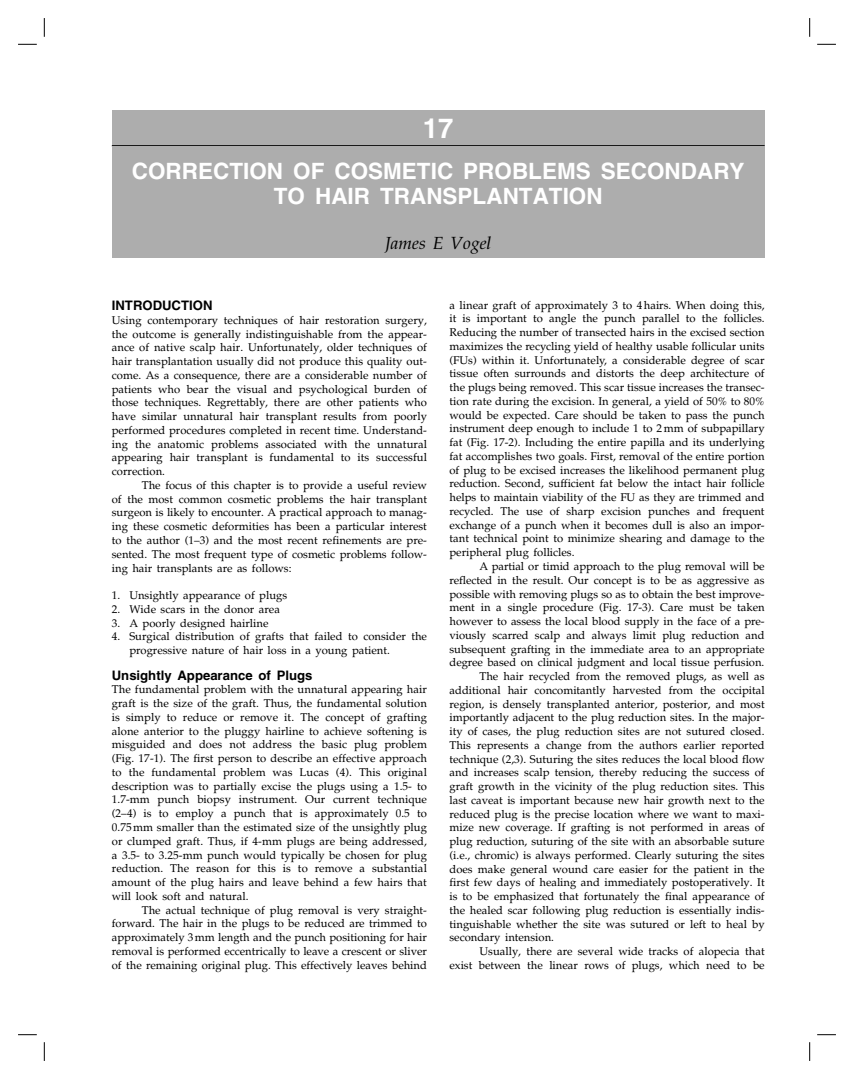
<style>
.page{position:relative;width:854px;height:1079px;background:#fff}
.page>*{position:absolute;margin:0;border:0;box-sizing:border-box;transform-origin:0 0}
.t1{font:700 27.5px "Helvetica";color:#fff}
.t2{font:700 22.5px/25px "Helvetica";color:#fff;text-align:center}
.t3{font:italic 17.5px "Palatino";color:#000}
.t4{font:700 13.12px "Helvetica";color:#000}
.t5{font:11.25px/13.8px "Palatino";color:#000;text-align:justify}
</style>
<div class="page">
<div style="left:112px;top:111px;width:652px;height:36px;background:#adadad"></div>
<hr style="left:112px;top:145px;width:652px;height:1px;background:#000">
<div style="left:112px;top:146px;width:652px;height:112px;background:#adadad"></div>
<svg style="left:18px;top:44px;width:19px;height:1px"></svg>
<svg style="left:817px;top:44px;width:19px;height:1px"></svg>
<svg style="left:18px;top:1034px;width:19px;height:1px"></svg>
<svg style="left:817px;top:1034px;width:19px;height:1px"></svg>
<svg style="left:44px;top:18px;width:1px;height:19px"></svg>
<svg style="left:44px;top:1042px;width:1px;height:19px"></svg>
<svg style="left:809px;top:18px;width:1px;height:19px"></svg>
<svg style="left:809px;top:1042px;width:1px;height:19px"></svg>
<h1 class="t1" style="left:423px;top:118px;width:32px">17</h1>
<h2 class="t2" style="left:132px;top:161px;width:614px">CORRECTION OF COSMETIC PROBLEMS SECONDARY<br>TO HAIR TRANSPLANTATION</h2>
<h3 class="t3" style="left:385px;top:236px;width:108px">James E Vogel</h3>
<p class="t4" style="left:112px;top:301px;width:102px">INTRODUCTION</p>
<p class="t5" style="left:112px;top:314px;width:317px">Using contemporary techniques of hair restoration surgery, the outcome is generally indistinguishable from the appear&shy;ance of native scalp hair. Unfortunately, older techniques of hair transplantation usually did not produce this quality out&shy;come. As a consequence, there are a considerable number of patients who bear the visual and psychological burden of those techniques. Regrettably, there are other patients who have similar unnatural hair transplant results from poorly performed procedures completed in recent time. Understand&shy;ing the anatomic problems associated with the unnatural appearing hair transplant is fundamental to its successful correction.</p>
<p class="t5" style="left:112px;top:479px;width:317px;text-indent:30px">The focus of this chapter is to provide a useful review of the most common cosmetic problems the hair transplant surgeon is likely to encounter. A practical approach to manag&shy;ing these cosmetic deformities has been a particular interest to the author ( 1–3 ) and the most recent refinements are pre&shy;sented. The most frequent type of cosmetic problems follow&shy;ing hair transplants are as follows:</p>
<p class="t5" style="left:112px;top:589px;width:177px">1. Unsightly appearance of plugs</p>
<p class="t5" style="left:112px;top:603px;width:170px">2. Wide scars in the donor area</p>
<p class="t5" style="left:112px;top:617px;width:158px">3. A poorly designed hairline</p>
<p class="t5" style="left:129px;top:631px;width:299px;text-indent:-18px">4. Surgical distribution of grafts that failed to consider the progressive nature of hair loss in a young patient.</p>
<p class="t4" style="left:112px;top:670px;width:202px">Unsightly Appearance of Plugs</p>
<p class="t5" style="left:112px;top:684px;width:316px">The fundamental problem with the unnatural appearing hair graft is the size of the graft. Thus, the fundamental solution is simply to reduce or remove it. The concept of grafting alone anterior to the pluggy hairline to achieve softening is misguided and does not address the basic plug problem ( Fig. 17-1 ). The first person to describe an effective approach to the fundamental problem was Lucas ( 4 ). This original description was to partially excise the plugs using a 1.5- to 1.7-mm punch biopsy instrument. Our current technique ( 2–4 ) is to employ a punch that is approximately 0.5 to 0.75 mm smaller than the estimated size of the unsightly plug or clumped graft. Thus, if 4-mm plugs are being addressed, a 3.5- to 3.25-mm punch would typically be chosen for plug reduction. The reason for this is to remove a substantial amount of the plug hairs and leave behind a few hairs that will look soft and natural.</p>
<p class="t5" style="left:112px;top:904px;width:317px;text-indent:30px">The actual technique of plug removal is very straight&shy;forward. The hair in the plugs to be reduced are trimmed to approximately 3 mm length and the punch positioning for hair removal is performed eccentrically to leave a crescent or sliver of the remaining original plug. This effectively leaves behind</p>
<p class="t5" style="left:449px;top:299px;width:317px">a linear graft of approximately 3 to 4 hairs. When doing this, it is important to angle the punch parallel to the follicles.<br>Reducing the number of transected hairs in the excised section maximizes the recycling yield of healthy usable follicular units (FUs) within it. Unfortunately, a considerable degree of scar tissue often surrounds and distorts the deep architecture of the plugs being removed. This scar tissue increases the transec&shy;tion rate during the excision. In general, a yield of 50% to 80% would be expected. Care should be taken to pass the punch instrument deep enough to include 1 to 2 mm of subpapillary fat ( Fig. 17-2 ). Including the entire papilla and its underlying fat accomplishes two goals. First, removal of the entire portion of plug to be excised increases the likelihood permanent plug reduction. Second, sufficient fat below the intact hair follicle helps to maintain viability of the FU as they are trimmed and recycled. The use of sharp excision punches and frequent exchange of a punch when it becomes dull is also an impor&shy;tant technical point to minimize shearing and damage to the peripheral plug follicles.</p>
<p class="t5" style="left:479px;top:560px;width:287px">A partial or timid approach to the plug removal will be</p>
<p class="t5" style="left:449px;top:574px;width:317px">reflected in the result. Our concept is to be as aggressive as</p>
<p class="t5" style="left:449px;top:588px;width:316px">possible with removing plugs so as to obtain the best improve-</p>
<p class="t5" style="left:449px;top:602px;width:316px">ment in a single procedure ( Fig. 17-3 ). Care must be taken</p>
<p class="t5" style="left:449px;top:615px;width:316px">however to assess the local blood supply in the face of a pre-</p>
<p class="t5" style="left:449px;top:629px;width:317px">viously scarred scalp and always limit plug reduction and</p>
<p class="t5" style="left:449px;top:643px;width:317px">subsequent grafting in the immediate area to an appropriate</p>
<p class="t5" style="left:449px;top:657px;width:316px">degree based on clinical judgment and local tissue perfusion.</p>
<p class="t5" style="left:479px;top:670px;width:287px">The hair recycled from the removed plugs, as well as</p>
<p class="t5" style="left:449px;top:684px;width:317px">additional hair concomitantly harvested from the occipital</p>
<p class="t5" style="left:449px;top:698px;width:317px">region, is densely transplanted anterior, posterior, and most</p>
<p class="t5" style="left:449px;top:712px;width:317px">importantly adjacent to the plug reduction sites. In the major-</p>
<p class="t5" style="left:449px;top:725px;width:317px">ity of cases, the plug reduction sites are not sutured closed.</p>
<p class="t5" style="left:449px;top:739px;width:317px">This represents a change from the authors earlier reported</p>
<p class="t5" style="left:449px;top:753px;width:317px">technique ( 2 , 3 ). Suturing the sites reduces the local blood flow</p>
<p class="t5" style="left:449px;top:767px;width:317px">and increases scalp tension, thereby reducing the success of</p>
<p class="t5" style="left:449px;top:780px;width:316px">graft growth in the vicinity of the plug reduction sites. This</p>
<p class="t5" style="left:449px;top:794px;width:316px">last caveat is important because new hair growth next to the</p>
<p class="t5" style="left:449px;top:808px;width:316px">reduced plug is the precise location where we want to maxi-</p>
<p class="t5" style="left:449px;top:822px;width:316px">mize new coverage. If grafting is not performed in areas of</p>
<p class="t5" style="left:449px;top:835px;width:317px">plug reduction, suturing of the site with an absorbable suture</p>
<p class="t5" style="left:449px;top:849px;width:317px">(i.e., chromic) is always performed. Clearly suturing the sites</p>
<p class="t5" style="left:449px;top:863px;width:317px">does make general wound care easier for the patient in the</p>
<p class="t5" style="left:449px;top:877px;width:317px">first few days of healing and immediately postoperatively. It</p>
<p class="t5" style="left:449px;top:890px;width:317px">is to be emphasized that fortunately the final appearance of</p>
<p class="t5" style="left:449px;top:904px;width:317px">the healed scar following plug reduction is essentially indis-</p>
<p class="t5" style="left:449px;top:918px;width:317px">tinguishable whether the site was sutured or left to heal by</p>
<p class="t5" style="left:449px;top:932px;width:106px">secondary intension.</p>
<p class="t5" style="left:479px;top:945px;width:287px">Usually, there are several wide tracks of alopecia that</p>
<p class="t5" style="left:449px;top:959px;width:316px">exist between the linear rows of plugs, which need to be</p>
</div>
